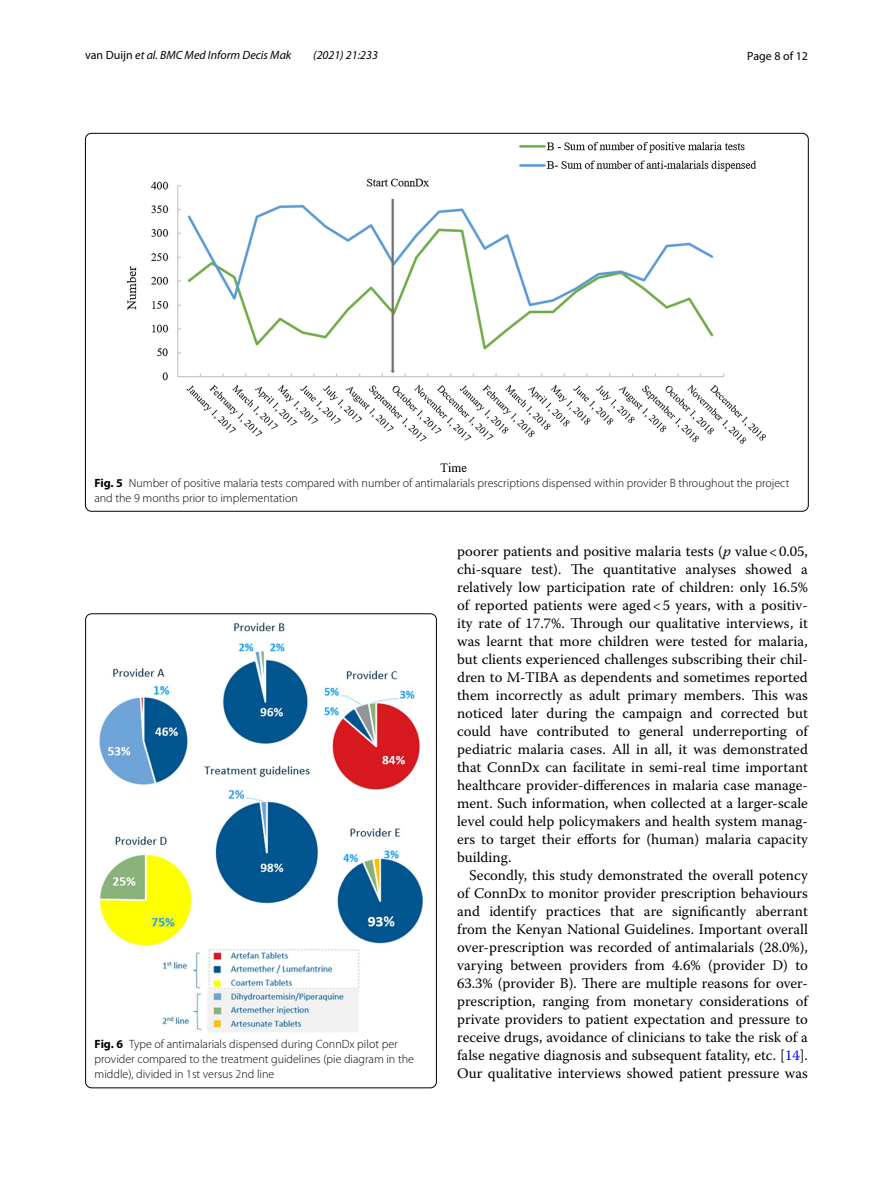
<style>
.page{position:relative;width:893px;height:1187px;background:#fff}
.page>*{position:absolute;margin:0;border:0;box-sizing:border-box;transform-origin:0 0}
.t1{font:14.7px/18px "Warnock Pro";color:#000;text-align:justify}
.t2{font:300 12px/15px "Myriad Pro";color:#000}
.t3{font:italic 12px "Myriad Pro";color:#000}
.t4{font:12px "Myriad Pro";color:#000}
.s1{font-style:normal}
.s2{font-weight:700}
.s3{font-style:italic}
.s4{color:#00f}
</style>
<div class="page">
<img style="left:128px;top:142px;width:638px;height:329px">
<img style="left:99px;top:622px;width:324px;height:410px">
<p class="t3" style="left:85px;top:48px;width:208px"><span class="s1">van Duijn</span> et al. BMC Med Inform Decis Mak</p>
<p class="t3" style="left:313px;top:48px;width:66px">(2021) 21:233</p>
<p class="t4" style="left:747px;top:48px;width:62px">Page 8 of 12</p>
<p class="t2" style="left:94px;top:475px;width:696px"><span class="s2">Fig. 5</span> Number of positive malaria tests compared with number of antimalarials prescriptions dispensed within provider B throughout the project and the 9 months prior to implementation</p>
<p class="t2" style="left:95px;top:1036px;width:321px"><span class="s2">Fig. 6</span> Type of antimalarials dispensed during ConnDx pilot per provider compared to the treatment guidelines (pie diagram in the middle), divided in 1st versus 2nd line</p>
<p class="t1" style="left:457px;top:541px;width:352px">poorer patients and positive malaria tests (<span class="s3">p</span> value&lt;0.05, chi-square test). The quantitative analyses showed a relatively low participation rate of children: only 16.5% of reported patients were aged&lt;5 years, with a positiv&shy;ity rate of 17.7%. Through our qualitative interviews, it was learnt that more children were tested for malaria, but clients experienced challenges subscribing their chil&shy;dren to M-TIBA as dependents and sometimes reported them incorrectly as adult primary members. This was noticed later during the campaign and corrected but could have contributed to general underreporting of pediatric malaria cases. All in all, it was demonstrated that ConnDx can facilitate in semi-real time important healthcare provider-differences in malaria case manage&shy;ment. Such information, when collected at a larger-scale level could help policymakers and health system manag&shy;ers to target their efforts for (human) malaria capacity building.</p>
<p class="t1" style="left:457px;top:865px;width:352px;text-indent:12px">Secondly, this study demonstrated the overall potency of ConnDx to monitor provider prescription behaviours and identify practices that are significantly aberrant from the Kenyan National Guidelines. Important overall over-prescription was recorded of antimalarials (28.0%), varying between providers from 4.6% (provider D) to 63.3% (provider B). There are multiple reasons for over&shy;prescription, ranging from monetary considerations of private providers to patient expectation and pressure to receive drugs, avoidance of clinicians to take the risk of a false negative diagnosis and subsequent fatality, etc. [<span class="s4">14</span>].<br>Our qualitative interviews showed patient pressure was</p>
</div>
